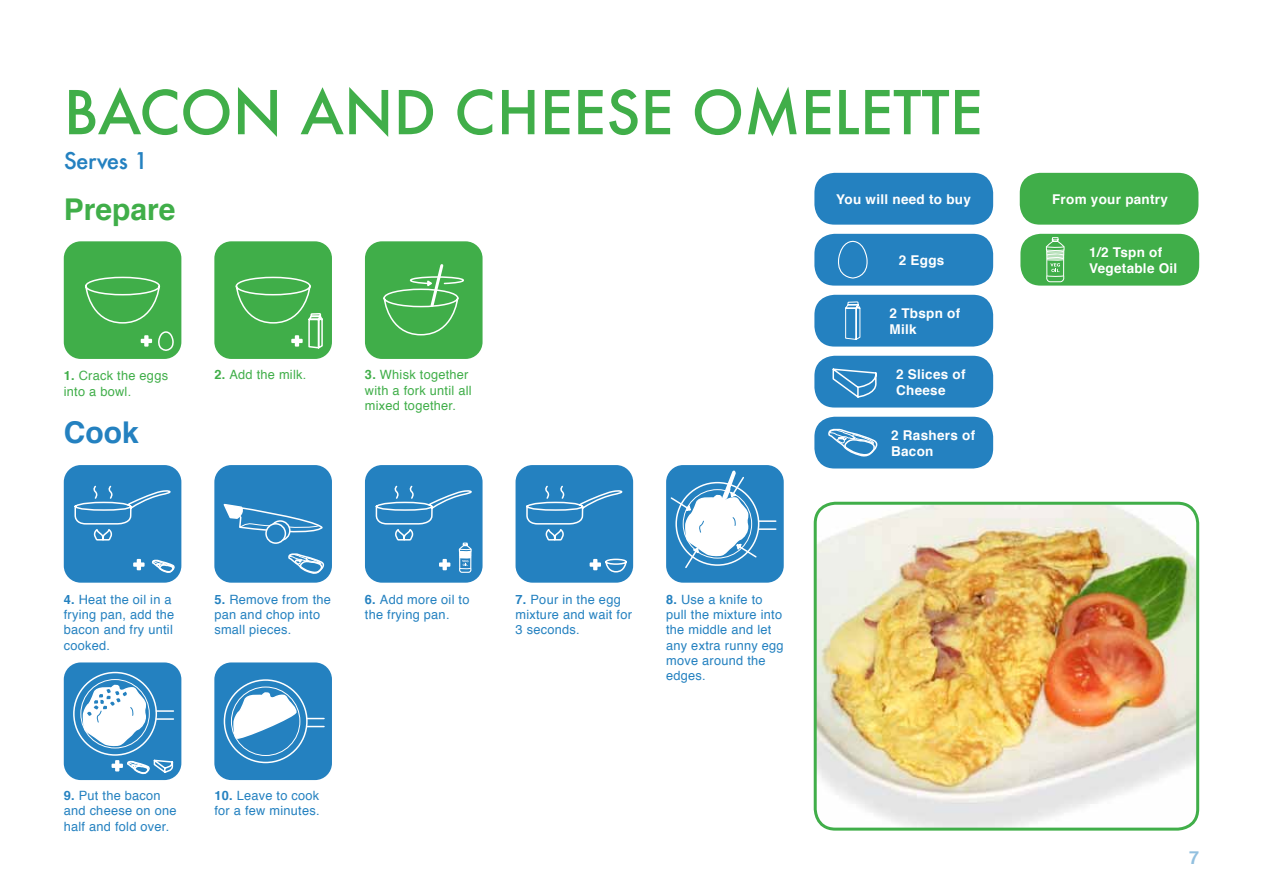
<style>
.page{position:relative;width:1263px;height:893px;background:#fff}
.page>*{position:absolute;margin:0;border:0;box-sizing:border-box;transform-origin:0 0}
.t1{font:500 58.8px "Futura";color:#40ae49}
.t2{font:700 30px "Helvetica";color:#40ae49}
.t3{font:700 30px "Helvetica";color:#2481c0}
.t4{font:500 22.5px "Futura";letter-spacing:-.03em;color:#2481c0}
.t5{font:700 18px "Helvetica";color:#92c0df}
.t6{font:700 13.5px/16.2px "Helvetica";letter-spacing:.02em;color:#fff}
.t7{font:12.75px/15.3px "Helvetica";letter-spacing:.02em;color:#2481c0}
.t8{font:12.75px/15.3px "Helvetica";letter-spacing:.02em;color:#40ae49}
.s1{font-weight:700}
</style>
<div class="page">
<img style="left:815px;top:503px;width:383px;height:324px">
<div style="left:814px;top:502px;width:385px;height:329px;border:3px solid #40ae49;border-radius:20px"></div>
<div style="left:814px;top:173px;width:179px;height:52px;background:#2481c0;border-radius:20px"></div>
<div style="left:1020px;top:173px;width:178px;height:52px;background:#40ae49;border-radius:20px"></div>
<div style="left:814px;top:295px;width:179px;height:52px;background:#2481c0;border-radius:20px"></div>
<div style="left:814px;top:234px;width:179px;height:52px;background:#2481c0;border-radius:20px"></div>
<div style="left:814px;top:417px;width:179px;height:51px;background:#2481c0;border-radius:20px"></div>
<svg style="left:828px;top:428px;width:50px;height:29px"></svg>
<div style="left:1020px;top:234px;width:179px;height:52px;background:#40ae49;border-radius:20px"></div>
<svg style="left:1045px;top:237px;width:20px;height:46px"></svg>
<svg style="left:838px;top:240px;width:30px;height:39px"></svg>
<svg style="left:845px;top:301px;width:16px;height:39px"></svg>
<div style="left:814px;top:356px;width:179px;height:52px;background:#2481c0;border-radius:20px"></div>
<svg style="left:832px;top:368px;width:45px;height:30px"></svg>
<div style="left:64px;top:241px;width:117px;height:118px;background:#40ae49;border-radius:17px"></div>
<svg style="left:85px;top:276px;width:89px;height:75px"></svg>
<div style="left:214px;top:241px;width:118px;height:118px;background:#40ae49;border-radius:17px"></div>
<svg style="left:235px;top:276px;width:88px;height:73px"></svg>
<div style="left:365px;top:241px;width:117px;height:118px;background:#40ae49;border-radius:17px"></div>
<svg style="left:383px;top:264px;width:81px;height:72px"></svg>
<div style="left:515px;top:465px;width:118px;height:118px;background:#2481c0;border-radius:17px"></div>
<svg style="left:526px;top:485px;width:101px;height:88px"></svg>
<div style="left:214px;top:465px;width:118px;height:118px;background:#2481c0;border-radius:17px"></div>
<svg style="left:223px;top:503px;width:100px;height:30px"></svg>
<svg style="left:270px;top:521px;width:20px;height:19px"></svg>
<div style="left:270px;top:520px;width:21px;height:21px;border:2px solid #fff;border-radius:50%"></div>
<div style="left:266px;top:524px;width:19px;height:19px;background:#2481c0;border-radius:50%"></div>
<div style="left:265px;top:523px;width:21px;height:21px;border:2px solid #fff;border-radius:50%"></div>
<svg style="left:288px;top:553px;width:37px;height:21px"></svg>
<div style="left:64px;top:465px;width:117px;height:118px;background:#2481c0;border-radius:17px"></div>
<svg style="left:74px;top:485px;width:101px;height:88px"></svg>
<div style="left:365px;top:465px;width:117px;height:118px;background:#2481c0;border-radius:17px"></div>
<svg style="left:375px;top:485px;width:97px;height:88px"></svg>
<div style="left:666px;top:465px;width:118px;height:118px;background:#2481c0;border-radius:17px"></div>
<svg style="left:669px;top:470px;width:107px;height:98px"></svg>
<div style="left:64px;top:662px;width:117px;height:118px;background:#2481c0;border-radius:17px"></div>
<div style="left:73px;top:672px;width:84px;height:84px;border:2px solid #fff;border-radius:50%"></div>
<div style="left:80px;top:679px;width:70px;height:69px;border:1px solid #fff;border-radius:50%"></div>
<svg style="left:156px;top:710px;width:17px;height:2px"></svg>
<svg style="left:156px;top:718px;width:17px;height:2px"></svg>
<svg style="left:82px;top:683px;width:64px;height:64px"></svg>
<svg style="left:112px;top:759px;width:62px;height:16px"></svg>
<div style="left:214px;top:662px;width:118px;height:118px;background:#2481c0;border-radius:17px"></div>
<div style="left:224px;top:679px;width:84px;height:84px;border:2px solid #fff;border-radius:50%"></div>
<div style="left:231px;top:687px;width:69px;height:69px;border:1px solid #fff;border-radius:50%"></div>
<svg style="left:307px;top:718px;width:17px;height:1px"></svg>
<svg style="left:307px;top:726px;width:17px;height:1px"></svg>
<svg style="left:233px;top:691px;width:63px;height:52px"></svg>
<h1 class="t1" style="left:64px;top:72px;width:920px">BACON AND CHEESE OMELETTE</h1>
<h3 class="t4" style="left:64px;top:145px;width:86px">Serves 1</h3>
<h2 class="t2" style="left:64px;top:185px;width:113px">Prepare</h2>
<p class="t6" style="left:836px;top:191px;width:136px">You will need to buy</p>
<p class="t6" style="left:1052px;top:191px;width:117px">From your pantry</p>
<p class="t8" style="left:64px;top:368px;width:106px"><span class="s1">1.</span> Crack the eggs into a bowl.</p>
<p class="t8" style="left:214px;top:367px;width:93px"><span class="s1">2.</span> Add the milk.</p>
<p class="t8" style="left:365px;top:367px;width:108px"><span class="s1">3.</span> Whisk together with a fork until all mixed together.</p>
<h2 class="t3" style="left:64px;top:408px;width:77px">Cook</h2>
<p class="t6" style="left:899px;top:252px;width:47px">2 Eggs</p>
<p class="t6" style="left:889px;top:305px;width:72px">2 Tbspn of<br>Milk</p>
<p class="t6" style="left:896px;top:366px;width:71px">2 Slices of<br>Cheese</p>
<p class="t6" style="left:891px;top:427px;width:85px">2 Rashers of<br>Bacon</p>
<p class="t6" style="left:1089px;top:244px;width:90px">1/2 Tspn of<br>Vegetable Oil</p>
<p class="t7" style="left:64px;top:592px;width:112px"><span class="s1">4.</span> Heat the oil in a frying pan, add the bacon and fry until cooked.</p>
<p class="t7" style="left:666px;top:592px;width:119px"><span class="s1">8.</span> Use a knife to pull the mixture into the middle and let any extra runny egg move around the edges.</p>
<p class="t7" style="left:214px;top:592px;width:118px"><span class="s1">5.</span> Remove from the pan and chop into small pieces.</p>
<p class="t7" style="left:365px;top:592px;width:106px"><span class="s1">6.</span> Add more oil to the frying pan.</p>
<p class="t7" style="left:515px;top:592px;width:118px"><span class="s1">7.</span> Pour in the egg mixture and wait for<br>3 seconds.</p>
<p class="t7" style="left:64px;top:788px;width:114px"><span class="s1">9.</span> Put the bacon and cheese on one half and fold over.</p>
<p class="t7" style="left:214px;top:788px;width:107px"><span class="s1">10.</span> Leave to cook for a few minutes.</p>
<h3 class="t5" style="left:1189px;top:843px;width:12px">7</h3>
</div>
